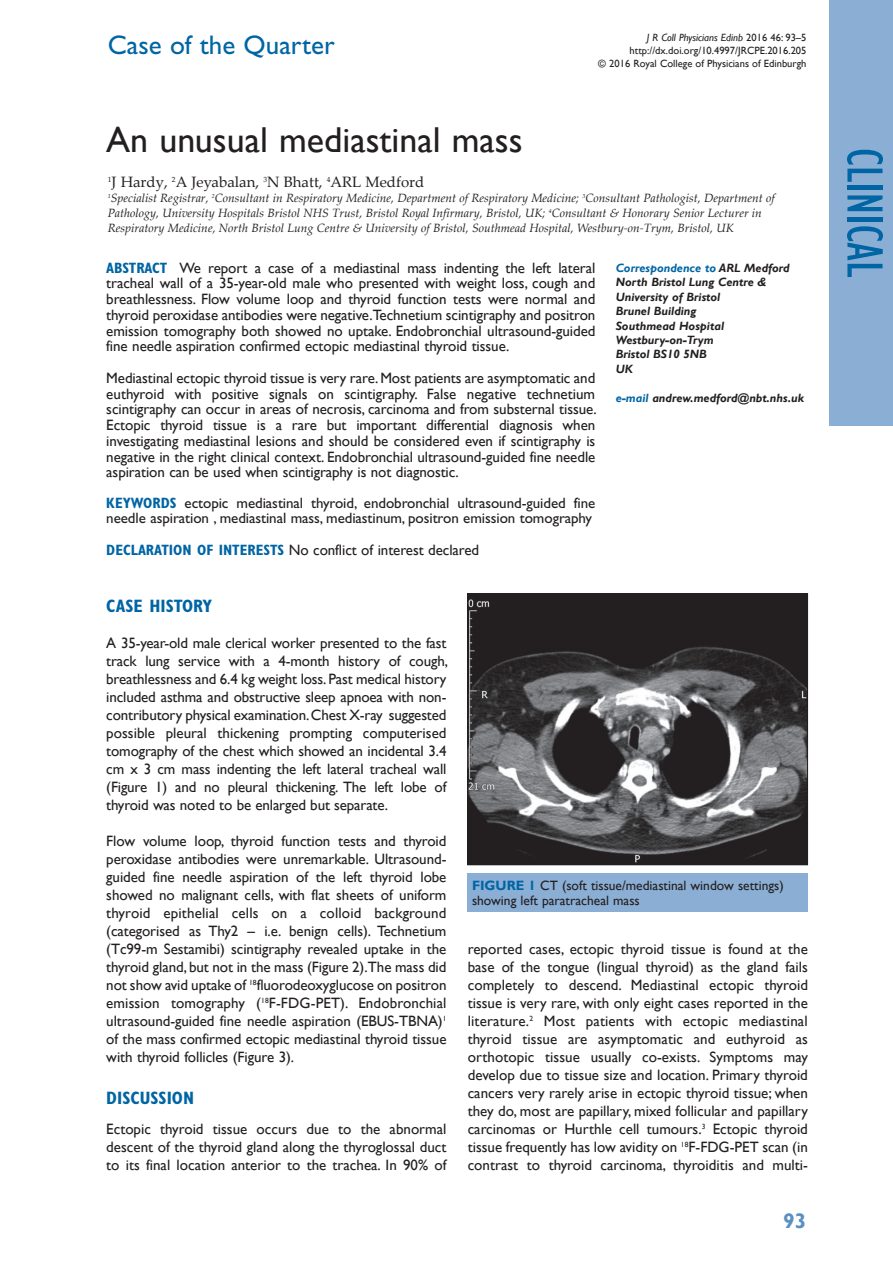
<style>
.page{position:relative;width:893px;height:1263px;background:#fff}
.page>*{position:absolute;margin:0;border:0;box-sizing:border-box;transform-origin:0 0}
.t1{font:condensed 52.5px "Gill Sans";color:#0065a4}
.t2{font:36px "Gill Sans";color:#231f20}
.t3{font:27px "Gill Sans";color:#0065a4}
.t4{font:700 21px "Gill Sans";color:#5a90c2}
.t5{font:700 condensed 18px "Gill Sans";color:#0065a4}
.t6{font:15px/18px "Gill Sans";letter-spacing:-.005em;color:#231f20;text-align:justify}
.t7{font:15px/15px "Gill Sans";letter-spacing:-.005em;color:#231f20}
.t8{font:15px "Palatino Linotype";color:#231f20}
.t9{font:700 condensed 15px "Gill Sans";color:#0065a4}
.t10{font:13.5px/15px "Gill Sans";color:#231f20}
.t11{font:italic 12px/15px "Palatino Linotype";color:#231f20}
.t12{font:italic 700 12px/14.4px "Gill Sans";color:#231f20}
.t13{font:10.5px/12.6px "Gill Sans";color:#231f20;text-align:right}
.s1{font-style:italic}
.s2{font-weight:700;font-stretch:condensed;color:#0065a4}
.s3{color:#0065a4}
.s4{font-weight:700;color:#0065a4}
</style>
<div class="page">
<div style="left:829px;top:0;width:64px;height:425px;background:#8baed4"></div>
<img style="left:469px;top:595px;width:337px;height:268px">
<div style="left:467px;top:593px;width:341px;height:272px;border:1px solid #231f20"></div>
<div style="left:468px;top:874px;width:340px;height:38px;background:#8baed4"></div>
<h3 class="t3" style="left:108px;top:30px;width:228px">Case of the Quarter</h3>
<h2 class="t2" style="left:106px;top:119px;width:418px">An unusual mediastinal mass</h2>
<p class="t13" style="left:598px;top:32px;width:210px"><span class="s1">J R Coll Physicians Edinb</span> 2016 46: 93–5 http://dx.doi.org/10.4997/JRCPE.2016.205<br>© 2016 Royal College of Physicians of Edinburgh</p>
<p class="t8" style="left:108px;top:171px;width:318px"><sup>1</sup>J Hardy, <sup>2</sup>A Jeyabalan, <sup>3</sup>N Bhatt, <sup>4</sup>ARL Medford</p>
<p class="t11" style="left:108px;top:190px;width:668px"><sup>1</sup>Specialist Registrar, <sup>2</sup>Consultant in Respiratory Medicine, Department of Respiratory Medicine; <sup>3</sup>Consultant Pathologist, Department of<br>Pathology, University Hospitals Bristol NHS Trust, Bristol Royal Infirmary, Bristol, UK; <sup>4</sup>Consultant &amp; Honorary Senior Lecturer in<br>Respiratory Medicine, North Bristol Lung Centre &amp; University of Bristol, Southmead Hospital, Westbury-on-Trym, Bristol, UK</p>
<p class="t9" style="left:106px;top:259px;width:25px">ABSTRA</p>
<p class="t6" style="left:106px;top:260px;width:491px;line-height:15.8px;text-indent:46px"><span class="s2">CT</span> We report a case of a mediastinal mass indenting the left lateral tracheal wall of a 35-year-old male who presented with weight loss, cough and breathlessness. Flow volume loop and thyroid function tests were normal and thyroid peroxidase antibodies were negative.Technetium scintigraphy and positron emission tomography both showed no uptake. Endobronchial ultrasound-guided fine needle aspiration confirmed ectopic mediastinal thyroid tissue.</p>
<p class="t6" style="left:106px;top:370px;width:492px;line-height:15.8px">Mediastinal ectopic thyroid tissue is very rare. Most patients are asymptomatic and euthyroid with positive signals on scintigraphy. False negative technetium scintigraphy can occur in areas of necrosis, carcinoma and from substernal tissue.<br>Ectopic thyroid tissue is a rare but important differential diagnosis when investigating mediastinal lesions and should be considered even if scintigraphy is negative in the right clinical context. Endobronchial ultrasound-guided fine needle aspiration can be used when scintigraphy is not diagnostic.</p>
<p class="t7" style="left:106px;top:496px;width:490px"><span class="s2">KEYWORDS</span> ectopic mediastinal thyroid, endobronchial ultrasound-guided fine needle aspiration , mediastinal mass, mediastinum, positron emission tomography</p>
<p class="t6" style="left:106px;top:541px;width:374px"><span class="s2">DECLARATION OF INTERESTS</span> No conflict of interest declared</p>
<p class="t12" style="left:616px;top:261px;width:175px"><span class="s3">Correspondence to</span> ARL Medford<br>North Bristol Lung Centre &amp;<br>University of Bristol<br>Brunel Building<br>Southmead Hospital<br>Westbury-on-Trym<br>Bristol BS10 5NB<br>UK</p>
<p class="t12" style="left:616px;top:391px;width:190px"><span class="s3">e-mail</span> andrew.medford@nbt.nhs.uk</p>
<p class="t5" style="left:106px;top:595px;width:107px">CASE HISTORY</p>
<p class="t6" style="left:106px;top:634px;width:343px">A 35-year-old male clerical worker presented to the fast track lung service with a 4-month history of cough, breathlessness and 6.4 kg weight loss. Past medical history included asthma and obstructive sleep apnoea with non&shy;contributory physical examination. Chest X-ray suggested possible pleural thickening prompting computerised tomography of the chest which showed an incidental 3.4 cm x 3 cm mass indenting the left lateral tracheal wall (Figure 1) and no pleural thickening. The left lobe of thyroid was noted to be enlarged but separate.</p>
<p class="t6" style="left:106px;top:832px;width:342px">Flow volume loop, thyroid function tests and thyroid peroxidase antibodies were unremarkable. Ultrasound&shy;guided fine needle aspiration of the left thyroid lobe showed no malignant cells, with flat sheets of uniform thyroid epithelial cells on a colloid background (categorised as Thy2 – i.e. benign cells). Technetium (Tc99-m Sestamibi) scintigraphy revealed uptake in the thyroid gland, but not in the mass (Figure 2).The mass did not show avid uptake of <sup>18</sup>fluorodeoxyglucose on positron emission tomography (<sup>18</sup>F-FDG-PET). Endobronchial ultrasound-guided fine needle aspiration (EBUS-TBNA)<sup>1 </sup>of the mass confirmed ectopic mediastinal thyroid tissue with thyroid follicles (Figure 3).</p>
<p class="t5" style="left:106px;top:1087px;width:89px">DISCUSSION</p>
<p class="t6" style="left:106px;top:1120px;width:342px">Ectopic thyroid tissue occurs due to the abnormal descent of the thyroid gland along the thyroglossal duct to its final location anterior to the trachea. In 90% of</p>
<p class="t10" style="left:472px;top:878px;width:313px"><span class="s4">FIGURE 1</span> CT (soft tissue/mediastinal window settings) showing left paratracheal mass</p>
<p class="t6" style="left:468px;top:940px;width:342px">reported cases, ectopic thyroid tissue is found at the base of the tongue (lingual thyroid) as the gland fails completely to descend. Mediastinal ectopic thyroid tissue is very rare, with only eight cases reported in the literature.<sup>2</sup> Most patients with ectopic mediastinal thyroid tissue are asymptomatic and euthyroid as orthotopic tissue usually co-exists. Symptoms may develop due to tissue size and location. Primary thyroid cancers very rarely arise in ectopic thyroid tissue; when they do, most are papillary, mixed follicular and papillary carcinomas or Hurthle cell tumours.<sup>3</sup> Ectopic thyroid tissue frequently has low avidity on <sup>18</sup>F-FDG-PET scan (in contrast to thyroid carcinoma, thyroiditis and multi-</p>
<h3 class="t4" style="left:783px;top:1208px;width:25px">93</h3>
<h1 class="t1" style="left:896px;top:148px;width:131px;rotate:90deg">clinical</h1>
</div>
